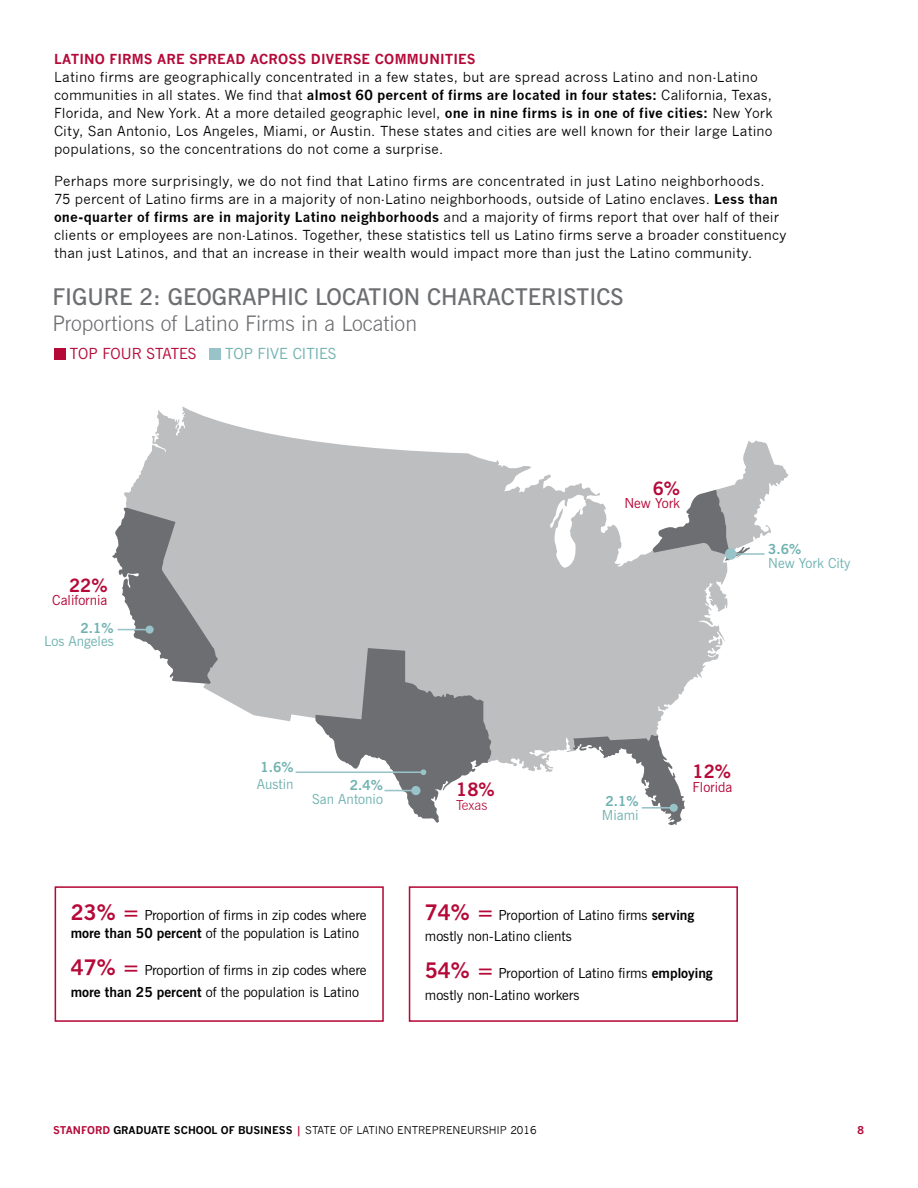
<style>
.page{position:relative;width:918px;height:1188px;background:#fff}
.page>*{position:absolute;margin:0;border:0;box-sizing:border-box;transform-origin:0 0}
.t1{font:600 23.1px "News Gothic BT";color:#6d6e71}
.t2{font:300 21.45px "News Gothic BT";color:#6d6e71}
.t3{font:700 18.45px "News Gothic BT";color:#b50938}
.t4{font:15.3px "News Gothic BT";color:#b50938}
.t5{font:15.3px "News Gothic BT";color:#71b2b1}
.t6{font:13.8px/21.5px "News Gothic BT";color:#000}
.t7{font:13.8px "News Gothic BT";color:#71b2b1}
.t8{font:13.8px "News Gothic BT";color:#b50938}
.t9{font:700 13.8px "News Gothic BT";color:#71b2b1}
.t10{font:300 13.8px "News Gothic BT";color:#b50938}
.t11{font:13.5px/18px "News Gothic";letter-spacing:.015em;color:#000}
.t12{font:700 13.5px "News Gothic";letter-spacing:.01em;color:#b50938}
.t13{font:10.5px "News Gothic";color:#000}
.t14{font:700 10.5px "News Gothic";color:#b50938}
.s1{font-weight:700}
.s2{font-weight:700;font-size:21.45px;color:#b50938}
.s3{font-weight:700;color:#b50938}
</style>
<div class="page">
<svg style="left:124px;top:406px;width:664px;height:367px;fill:#bcbec0"></svg>
<svg style="left:112px;top:508px;width:107px;height:176px"></svg>
<svg style="left:572px;top:734px;width:113px;height:92px"></svg>
<svg style="left:653px;top:490px;width:98px;height:72px"></svg>
<hr style="left:118px;top:629px;width:32px;height:1px;background:#98c3c8">
<div style="left:146px;top:626px;width:8px;height:8px;background:#98c3c8;border-radius:50%"></div>
<hr style="left:642px;top:807px;width:32px;height:2px;background:#98c3c8">
<div style="left:670px;top:804px;width:8px;height:8px;background:#98c3c8;border-radius:50%"></div>
<hr style="left:730px;top:553px;width:35px;height:2px;background:#98c3c8">
<div style="left:725px;top:548px;width:11px;height:12px;background:#98c3c8;border-radius:50%"></div>
<hr style="left:296px;top:771px;width:128px;height:2px;background:#98c3c8">
<svg style="left:316px;top:648px;width:176px;height:175px"></svg>
<div style="left:55px;top:886px;width:329px;height:136px;border:2px solid #b50938"></div>
<div style="left:409px;top:886px;width:329px;height:136px;border:2px solid #b50938"></div>
<div style="left:55px;top:348px;width:11px;height:11px;background:#b50938"></div>
<div style="left:210px;top:348px;width:11px;height:11px;background:#98c3c8"></div>
<p class="t12" style="left:54px;top:51px;width:423px">LATINO FIRMS ARE SPREAD ACROSS DIVERSE COMMUNITIES</p>
<p class="t11" style="left:54px;top:68px;width:720px">Latino firms are geographically concentrated in a few states, but are spread across Latino and non-Latino communities in all states. We find that <span class="s1">almost 60 percent of firms are located in four states:</span> California, Texas, Florida, and New York. At a more detailed geographic level, <span class="s1">one in nine firms is in one of five cities:</span> New York City, San Antonio, Los Angeles, Miami, or Austin. These states and cities are well known for their large Latino populations, so the concentrations do not come a surprise.</p>
<p class="t11" style="left:54px;top:172px;width:734px">Perhaps more surprisingly, we do not find that Latino firms are concentrated in just Latino neighborhoods.<br>75 percent of Latino firms are in a majority of non-Latino neighborhoods, outside of Latino enclaves. <span class="s1">Less than one-quarter of firms are in majority Latino neighborhoods</span> and a majority of firms report that over half of their clients or employees are non-Latinos. Together, these statistics tell us Latino firms serve a broader constituency than just Latinos, and that an increase in their wealth would impact more than just the Latino community.</p>
<h1 class="t1" style="left:53px;top:282px;width:572px">FIGURE 2: GEOGRAPHIC LOCATION CHARACTERISTICS</h1>
<h2 class="t2" style="left:53px;top:310px;width:366px">Proportions of Latino Firms in a Location</h2>
<p class="t4" style="left:70px;top:344px;width:128px">TOP FOUR STATES</p>
<p class="t5" style="left:225px;top:344px;width:113px">TOP FIVE CITIES</p>
<h3 class="t3" style="left:69px;top:574px;width:40px">22%</h3>
<p class="t8" style="left:52px;top:592px;width:57px">California</p>
<p class="t9" style="left:81px;top:619px;width:35px">2.1%</p>
<p class="t7" style="left:44px;top:633px;width:71px">Los Angeles</p>
<h3 class="t3" style="left:653px;top:477px;width:29px">6%</h3>
<p class="t8" style="left:624px;top:495px;width:57px">New York</p>
<p class="t9" style="left:768px;top:541px;width:35px">3.6%</p>
<p class="t7" style="left:768px;top:554px;width:84px">New York City</p>
<p class="t9" style="left:261px;top:759px;width:35px">1.6%</p>
<p class="t7" style="left:257px;top:775px;width:38px">Austin</p>
<p class="t9" style="left:350px;top:777px;width:35px">2.4%</p>
<p class="t7" style="left:312px;top:791px;width:73px">San Antonio</p>
<p class="t9" style="left:606px;top:793px;width:35px">2.1%</p>
<p class="t7" style="left:602px;top:807px;width:38px">Miami</p>
<h3 class="t3" style="left:456px;top:778px;width:40px">18%</h3>
<p class="t10" style="left:456px;top:796px;width:33px">Texas</p>
<h3 class="t3" style="left:693px;top:760px;width:40px">12%</h3>
<p class="t8" style="left:693px;top:778px;width:42px">Florida</p>
<p class="t6" style="left:71px;top:906px;width:297px;line-height:18.5px"><span class="s2">23% =</span> Proportion of firms in zip codes where <span class="s1">more than 50 percent</span> of the population is Latino</p>
<p class="t6" style="left:71px;top:959px;width:297px"><span class="s2">47% =</span> Proportion of firms in zip codes where <span class="s1">more than 25 percent</span> of the population is Latino</p>
<p class="t6" style="left:425px;top:904px;width:271px"><span class="s2">74% =</span> Proportion of Latino firms <span class="s1">serving </span>mostly non-Latino clients</p>
<p class="t6" style="left:425px;top:962px;width:289px"><span class="s2">54% =</span> Proportion of Latino firms <span class="s1">employing </span>mostly non-Latino workers</p>
<p class="t13" style="left:53px;top:1124px;width:485px"><span class="s3">STANFORD</span> <span class="s1">GRADUATE SCHOOL OF BUSINESS</span> <span class="s3">|</span> STATE OF LATINO ENTREPRENEURSHIP 2016</p>
<p class="t14" style="left:857px;top:1124px;width:8px">8</p>
</div>
